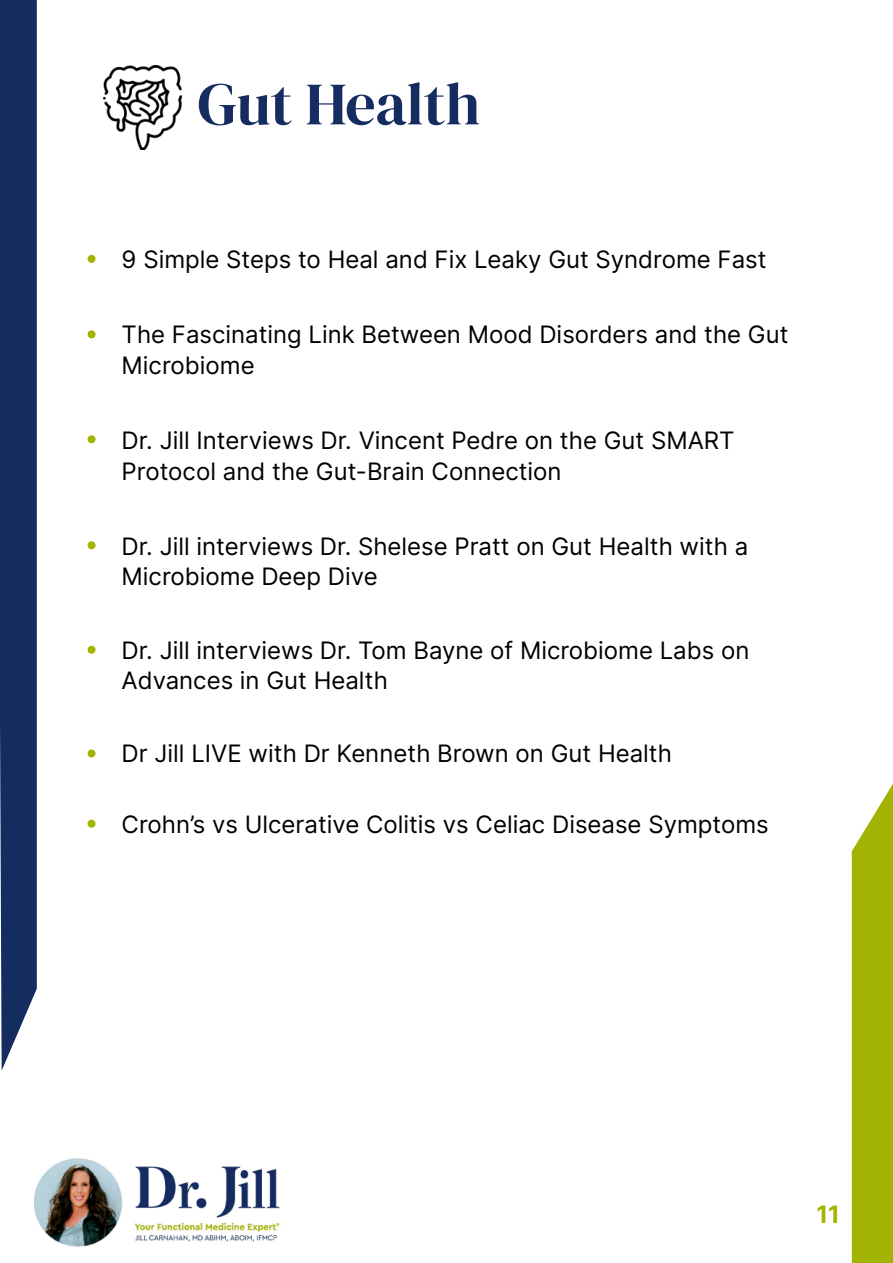
<style>
.page{position:relative;width:893px;height:1263px;background:#fff}
.page>*{position:absolute;margin:0;border:0;box-sizing:border-box;transform-origin:0 0}
.t1{font:60px "DM Serif Display";color:#152c60}
.t2{font:24px/30.6px "Inter";color:#000}
.t3{font:700 24px "Inter";color:#a3b303}
</style>
<div class="page">
<img style="left:104px;top:66px;width:78px;height:83px">
<div style="left:88px;top:255px;width:8px;height:8px;background:#a3b303;border-radius:50%"></div>
<div style="left:88px;top:330px;width:8px;height:8px;background:#a3b303;border-radius:50%"></div>
<div style="left:88px;top:435px;width:8px;height:8px;background:#a3b303;border-radius:50%"></div>
<div style="left:88px;top:541px;width:8px;height:8px;background:#a3b303;border-radius:50%"></div>
<div style="left:88px;top:646px;width:8px;height:8px;background:#a3b303;border-radius:50%"></div>
<div style="left:88px;top:749px;width:8px;height:8px;background:#a3b303;border-radius:50%"></div>
<div style="left:88px;top:820px;width:8px;height:8px;background:#a3b303;border-radius:50%"></div>
<img style="left:33px;top:1158px;width:247px;height:89px">
<svg style="left:852px;top:784px;width:41px;height:479px;background:#a9b814"></svg>
<svg style="left:0;top:0;width:37px;height:1071px;background:#203667"></svg>
<h1 class="t1" style="left:198px;top:69px;width:284px">Gut Health</h1>
<p class="t2" style="left:122px;top:243px;width:646px">9 Simple Steps to Heal and Fix Leaky Gut Syndrome Fast</p>
<p class="t2" style="left:122px;top:319px;width:668px">The Fascinating Link Between Mood Disorders and the Gut<br>Microbiome</p>
<p class="t2" style="left:122px;top:424px;width:614px">Dr. Jill Interviews Dr. Vincent Pedre on the Gut SMART<br>Protocol and the Gut-Brain Connection</p>
<p class="t2" style="left:122px;top:530px;width:628px">Dr. Jill interviews Dr. Shelese Pratt on Gut Health with a<br>Microbiome Deep Dive</p>
<p class="t2" style="left:122px;top:634px;width:629px">Dr. Jill interviews Dr. Tom Bayne of Microbiome Labs on<br>Advances in Gut Health</p>
<p class="t2" style="left:122px;top:738px;width:552px">Dr Jill LIVE with Dr Kenneth Brown on Gut Health</p>
<p class="t2" style="left:122px;top:808px;width:649px">Crohn’s vs Ulcerative Colitis vs Celiac Disease Symptoms</p>
<p class="t3" style="left:816px;top:1196px;width:25px">11</p>
</div>
